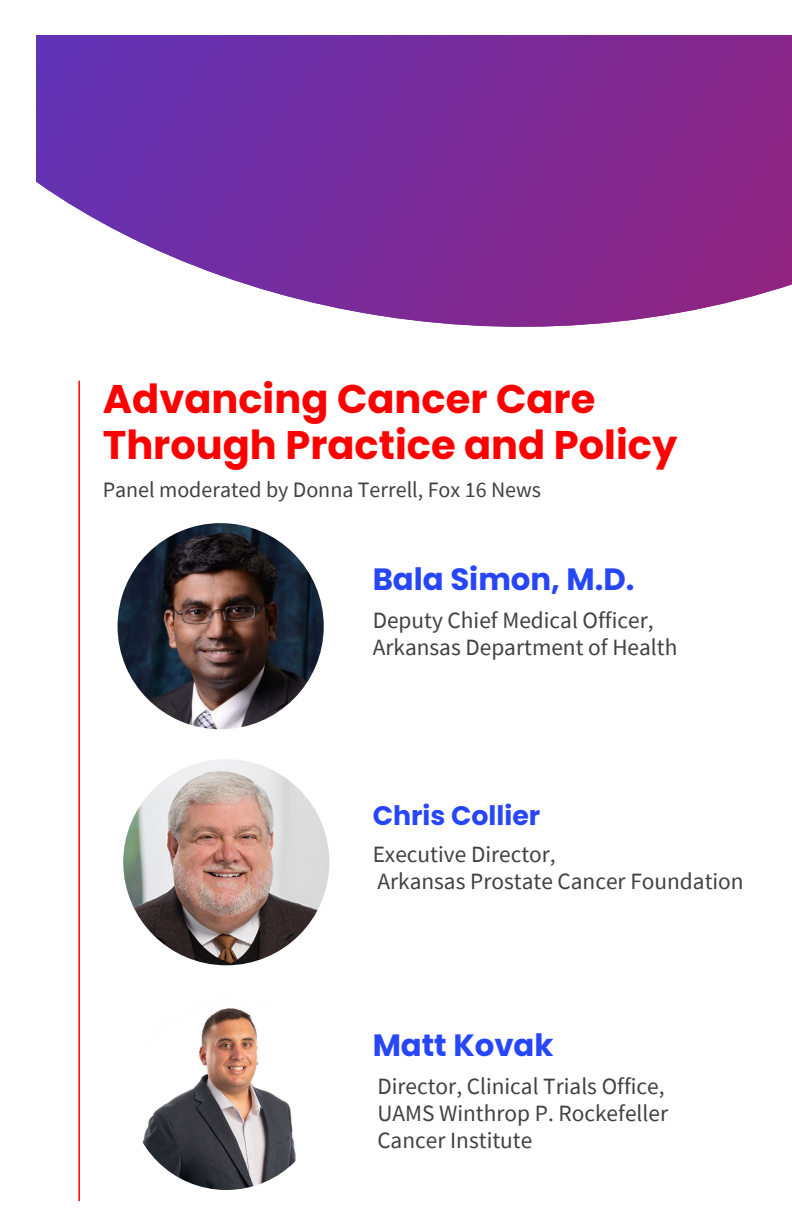
<style>
.page{position:relative;width:792px;height:1224px;background:#fff}
.page>*{position:absolute;margin:0;border:0;box-sizing:border-box;transform-origin:0 0}
.t1{font:700 40px/46.4px "Poppins";color:#f00}
.t2{font:700 30.8px "Poppins";color:#2746f8}
.t3{font:700 26.8px "Poppins";color:#2746f8}
.t4{font:23.4px "Source Sans Pro";color:#414042}
.t5{font:22px "Source Sans Pro";color:#414042}
</style>
<div class="page">
<svg style="left:36px;top:35px;width:756px;height:292px;background:#8944a5"></svg>
<hr style="left:78px;top:381px;width:2px;height:820px;background:#f00">
<img style="left:123px;top:759px;width:206px;height:206px;border-radius:50%">
<img style="left:129px;top:995px;width:195px;height:195px;border-radius:50%">
<img style="left:118px;top:523px;width:206px;height:206px;border-radius:50%">
<p class="t1" style="left:103px;top:375px;width:576px">Advancing Cancer Care<br>Through Practice and Policy</p>
<p class="t5" style="left:103px;top:476px;width:440px">Panel moderated by Donna Terrell, Fox 16 News</p>
<p class="t2" style="left:373px;top:558px;width:263px">Bala Simon, M.D.</p>
<h2 class="t4" style="left:373px;top:605px;width:282px">Deputy Chief Medical Officer,</h2>
<p class="t4" style="left:373px;top:632px;width:306px">Arkansas Department of Health</p>
<h2 class="t3" style="left:373px;top:797px;width:169px">Chris Collier</h2>
<p class="t4" style="left:373px;top:839px;width:185px">Executive Director,</p>
<p class="t4" style="left:377px;top:866px;width:368px">Arkansas Prostate Cancer Foundation</p>
<p class="t2" style="left:373px;top:1024px;width:182px">Matt Kovak</p>
<h3 class="t4" style="left:377px;top:1071px;width:289px">Director, Clinical Trials Office,</h3>
<p class="t4" style="left:377px;top:1098px;width:292px">UAMS Winthrop P. Rockefeller</p>
<p class="t4" style="left:377px;top:1125px;width:157px">Cancer Institute</p>
</div>
